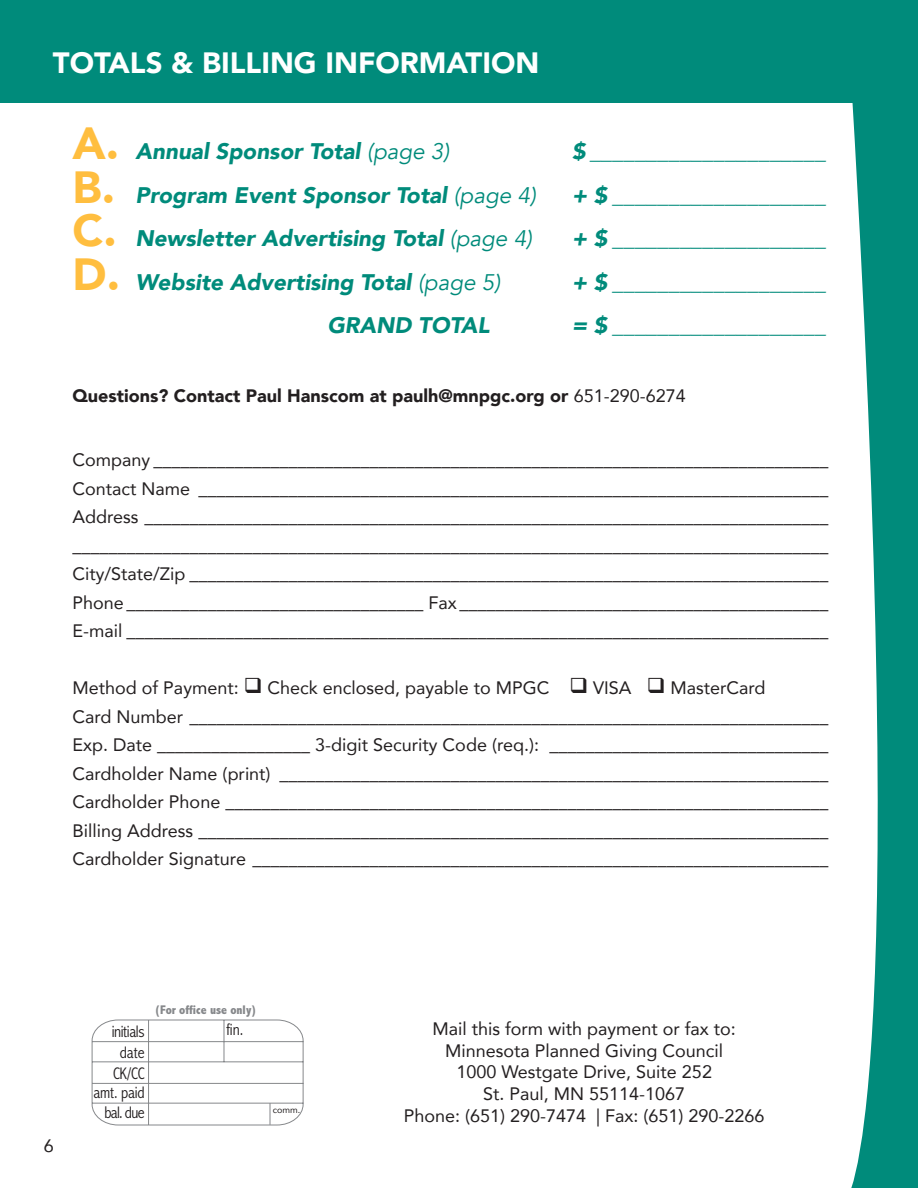
<style>
.page{position:relative;width:918px;height:1188px;background:#fff}
.page>*{position:absolute;margin:0;border:0;box-sizing:border-box;transform-origin:0 0}
.t1{font:900 29.4px "Avenir";color:#fff}
.t2{font:italic 900 22.5px "Avenir";color:#008b7b}
.t3{font:18px "Avenir";color:#231f20}
.t4{font:900 18px "Avenir";color:#231f20}
.t5{font:300 condensed 16.8px/21.1px "Abadi";letter-spacing:-.02em;color:#231f20;text-align:center}
.t6{font:800 condensed 12.6px "Abadi";color:#86888b}
.t7{font:9px "Avenir";color:#231f20}
.s1{font-style:normal;font-size:45px;color:#ffbe3f}
.s2{font-weight:400}
</style>
<div class="page">
<div style="left:0;top:0;width:918px;height:103px;background:#008b7b"></div>
<svg style="left:851px;top:103px;width:67px;height:1085px;fill:#008b7b"></svg>
<svg style="left:92px;top:1019px;width:211px;height:106px"></svg>
<p class="t1" style="left:53px;top:38px;width:488px">TOTALS &amp; BILLING INFORMATION</p>
<p class="t2" style="left:73px;top:133px;width:378px"><span class="s1">A.</span> Annual Sponsor Total <span class="s2">(page 3)</span></p>
<p class="t2" style="left:73px;top:177px;width:465px"><span class="s1">B.</span> Program Event Sponsor Total <span class="s2">(page 4)</span></p>
<p class="t2" style="left:73px;top:220px;width:461px"><span class="s1">C.</span> Newsletter Advertising Total <span class="s2">(page 4)</span></p>
<p class="t2" style="left:73px;top:264px;width:429px"><span class="s1">D.</span> Website Advertising Total <span class="s2">(page 5)</span></p>
<p class="t2" style="left:572px;top:133px;width:256px">$ _____________________</p>
<p class="t2" style="left:572px;top:177px;width:256px">+ $ ___________________</p>
<p class="t2" style="left:572px;top:220px;width:256px">+ $ ___________________</p>
<p class="t2" style="left:572px;top:264px;width:256px">+ $ ___________________</p>
<p class="t2" style="left:327px;top:307px;width:164px">GRAND TOTAL</p>
<p class="t2" style="left:572px;top:307px;width:256px">= $ ___________________</p>
<p class="t4" style="left:73px;top:380px;width:615px">Questions? Contact Paul Hanscom at paulh@mnpgc.org or <span class="s2">651-290-6274</span></p>
<p class="t3" style="left:73px;top:446px;width:757px">Company ___________________________________________________________________________</p>
<p class="t3" style="left:73px;top:474px;width:757px">Contact Name ______________________________________________________________________</p>
<p class="t3" style="left:73px;top:503px;width:757px">Address ____________________________________________________________________________</p>
<p class="t3" style="left:73px;top:531px;width:757px">____________________________________________________________________________________</p>
<p class="t3" style="left:73px;top:560px;width:757px">City/State/Zip _______________________________________________________________________</p>
<p class="t3" style="left:73px;top:588px;width:757px">Phone _________________________________ Fax _________________________________________</p>
<p class="t3" style="left:73px;top:617px;width:757px">E-mail ______________________________________________________________________________</p>
<p class="t3" style="left:73px;top:674px;width:694px">Method of Payment: ❑ Check enclosed, payable to MPGC ❑ VISA ❑ MasterCard</p>
<p class="t3" style="left:73px;top:702px;width:757px">Card Number _______________________________________________________________________</p>
<p class="t3" style="left:73px;top:731px;width:757px">Exp. Date _________________ 3-digit Security Code (req.): _______________________________</p>
<p class="t3" style="left:73px;top:759px;width:757px">Cardholder Name (print) _____________________________________________________________</p>
<p class="t3" style="left:73px;top:788px;width:757px">Cardholder Phone ___________________________________________________________________</p>
<p class="t3" style="left:73px;top:816px;width:757px">Billing Address ______________________________________________________________________</p>
<p class="t3" style="left:73px;top:845px;width:757px">Cardholder Signature ________________________________________________________________</p>
<p class="t3" style="left:44px;top:1131px;width:12px">6</p>
<p class="t5" style="left:112px;top:1021px;width:34px">initials date<br>CK/CC</p>
<p class="t5" style="left:93px;top:1082px;width:53px;line-height:20.4px;text-align:right">amt. paid bal. due</p>
<p class="t6" style="left:155px;top:1003px;width:104px">(For office use only)</p>
<p class="t5" style="left:226px;top:1019px;width:18px">fin.</p>
<p class="t7" style="left:273px;top:1103px;width:29px">comm.</p>
<p class="t3" style="left:432px;top:1015px;width:305px">Mail this form with payment or fax to:</p>
<p class="t3" style="left:445px;top:1036px;width:280px">Minnesota Planned Giving Council</p>
<p class="t3" style="left:456px;top:1058px;width:257px">1000 Westgate Drive, Suite 252</p>
<p class="t3" style="left:483px;top:1079px;width:204px">St. Paul, MN 55114-1067</p>
<p class="t3" style="left:404px;top:1101px;width:362px">Phone: (651) 290-7474 | Fax: (651) 290-2266</p>
</div>
